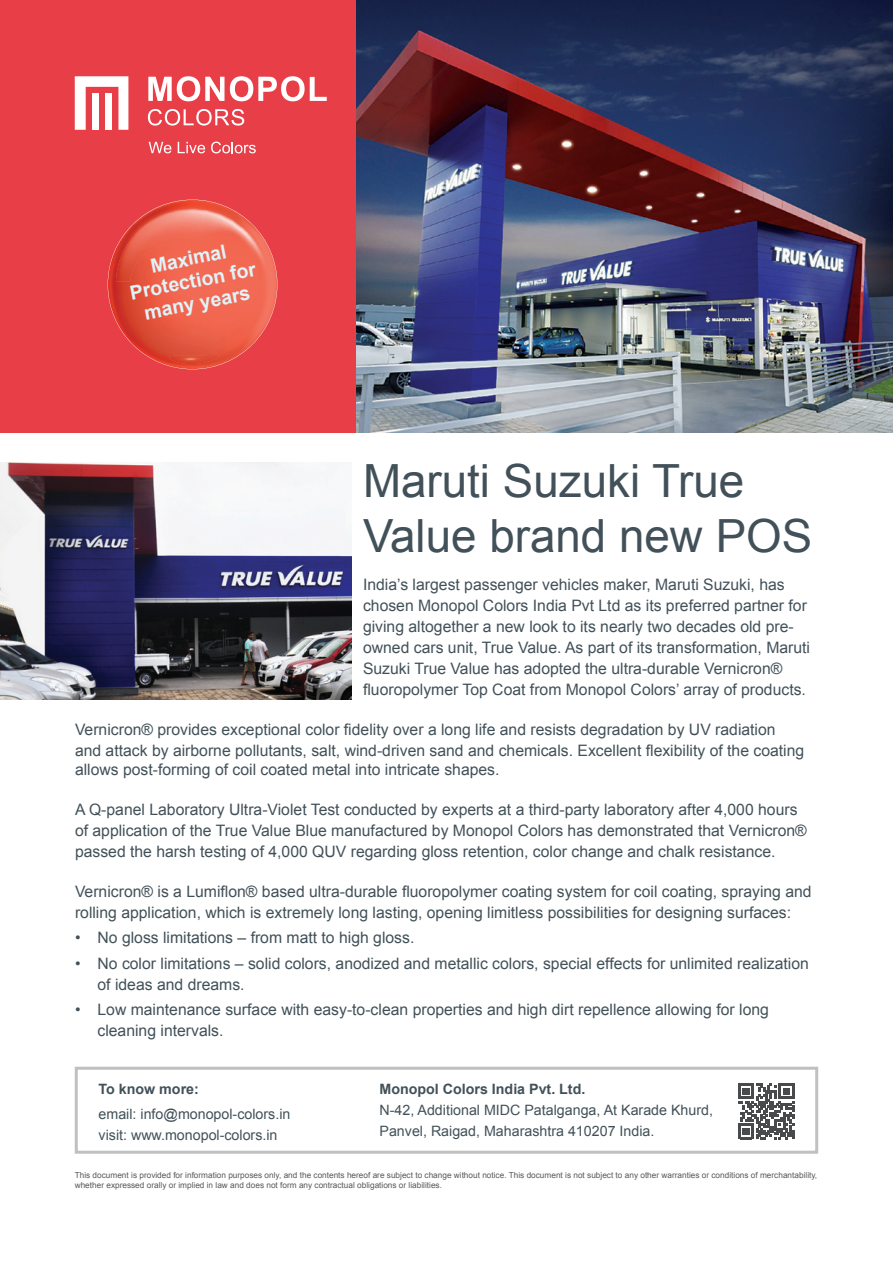
<style>
.page{position:relative;width:893px;height:1263px;background:#fff}
.page>*{position:absolute;margin:0;border:0;box-sizing:border-box;transform-origin:0 0}
.t1{font:45.75px/54.9px "Arial";color:#415059}
.t2{font:700 19.5px/22.5px "Arial";color:#dff3f8;text-align:center}
.t3{font:15.75px/21px "Arial";color:#425159}
.t4{font:14.25px/21px "Arial";color:#425159}
.t5{font:700 14.25px "Arial";color:#425159}
.t6{font:8.25px/9.9px "Arial";color:#57585a}
</style>
<div class="page">
<div style="left:0;top:0;width:357px;height:432px;background:#e83e47"></div>
<img style="left:357px;top:0;width:536px;height:432px">
<svg style="left:75px;top:76px;width:53px;height:54px"></svg>
<div style="left:92px;top:93px;width:7px;height:37px;background:#fff"></div>
<div style="left:105px;top:93px;width:7px;height:37px;background:#fff"></div>
<svg style="left:148px;top:76px;width:179px;height:25px"></svg>
<svg style="left:148px;top:109px;width:96px;height:17px"></svg>
<svg style="left:149px;top:142px;width:22px;height:11px"></svg>
<svg style="left:178px;top:142px;width:27px;height:11px"></svg>
<svg style="left:211px;top:142px;width:45px;height:11px"></svg>
<svg style="left:108px;top:200px;width:169px;height:169px"></svg>
<img style="left:166px;top:355px;width:54px;height:9px">
<img style="left:0;top:462px;width:351px;height:237px">
<svg style="left:738px;top:1083px;width:56px;height:56px"></svg>
<div style="left:75px;top:1067px;width:743px;height:87px;border:3px solid #c1c0bf"></div>
<p class="t2" style="left:124px;top:260px;width:129px;rotate:-11deg">Maximal<br>Protection for many years</p>
<h1 class="t1" style="left:363px;top:454px;width:451px">Maruti Suzuki True<br>Value brand new POS</h1>
<p class="t3" style="left:363px;top:575px;width:449px">India’s largest passenger vehicles maker, Maruti Suzuki, has chosen Monopol Colors India Pvt Ltd as its preferred partner for giving altogether a new look to its nearly two decades old pre&shy;owned cars unit, True Value. As part of its transformation, Maruti Suzuki True Value has adopted the ultra-durable Vernicron® fluoropolymer Top Coat from Monopol Colors’ array of products.</p>
<p class="t3" style="left:75px;top:719px;width:731px">Vernicron® provides exceptional color fidelity over a long life and resists degradation by UV radiation and attack by airborne pollutants, salt, wind-driven sand and chemicals. Excellent flexibility of the coating</p>
<p class="t3" style="left:75px;top:759px;width:426px">allows post-forming of coil coated metal into intricate shapes.</p>
<p class="t3" style="left:75px;top:799px;width:733px">A Q-panel Laboratory Ultra-Violet Test conducted by experts at a third-party laboratory after 4,000 hours of application of the True Value Blue manufactured by Monopol Colors has demonstrated that Vernicron® passed the harsh testing of 4,000 QUV regarding gloss retention, color change and chalk resistance.</p>
<p class="t3" style="left:75px;top:881px;width:738px">Vernicron® is a Lumiflon® based ultra-durable fluoropolymer coating system for coil coating, spraying and rolling application, which is extremely long lasting, opening limitless possibilities for designing surfaces:</p>
<p class="t3" style="left:75px;top:927px;width:341px">• No gloss limitations – from matt to high gloss.</p>
<p class="t3" style="left:98px;top:953px;width:713px;text-indent:-23px">• No color limitations – solid colors, anodized and metallic colors, special effects for unlimited realization of ideas and dreams.</p>
<p class="t3" style="left:98px;top:999px;width:673px;text-indent:-23px">• Low maintenance surface with easy-to-clean properties and high dirt repellence allowing for long cleaning intervals.</p>
<p class="t5" style="left:380px;top:1079px;width:207px">Monopol Colors India Pvt. Ltd.</p>
<p class="t4" style="left:380px;top:1099px;width:335px">N-42, Additional MIDC Patalganga, At Karade Khurd,<br>Panvel, Raigad, Maharashtra 410207 India.</p>
<p class="t6" style="left:75px;top:1170px;width:744px">This document is provided for information purposes only, and the contents hereof are subject to change without notice. This document is not subject to any other warranties or conditions of merchantability, whether expressed orally or implied in law and does not form any contractual obligations or liabilities.</p>
<p class="t5" style="left:99px;top:1079px;width:102px">To know more:</p>
<p class="t4" style="left:99px;top:1104px;width:193px">email: info@monopol-colors.in visit: www.monopol-colors.in</p>
</div>
